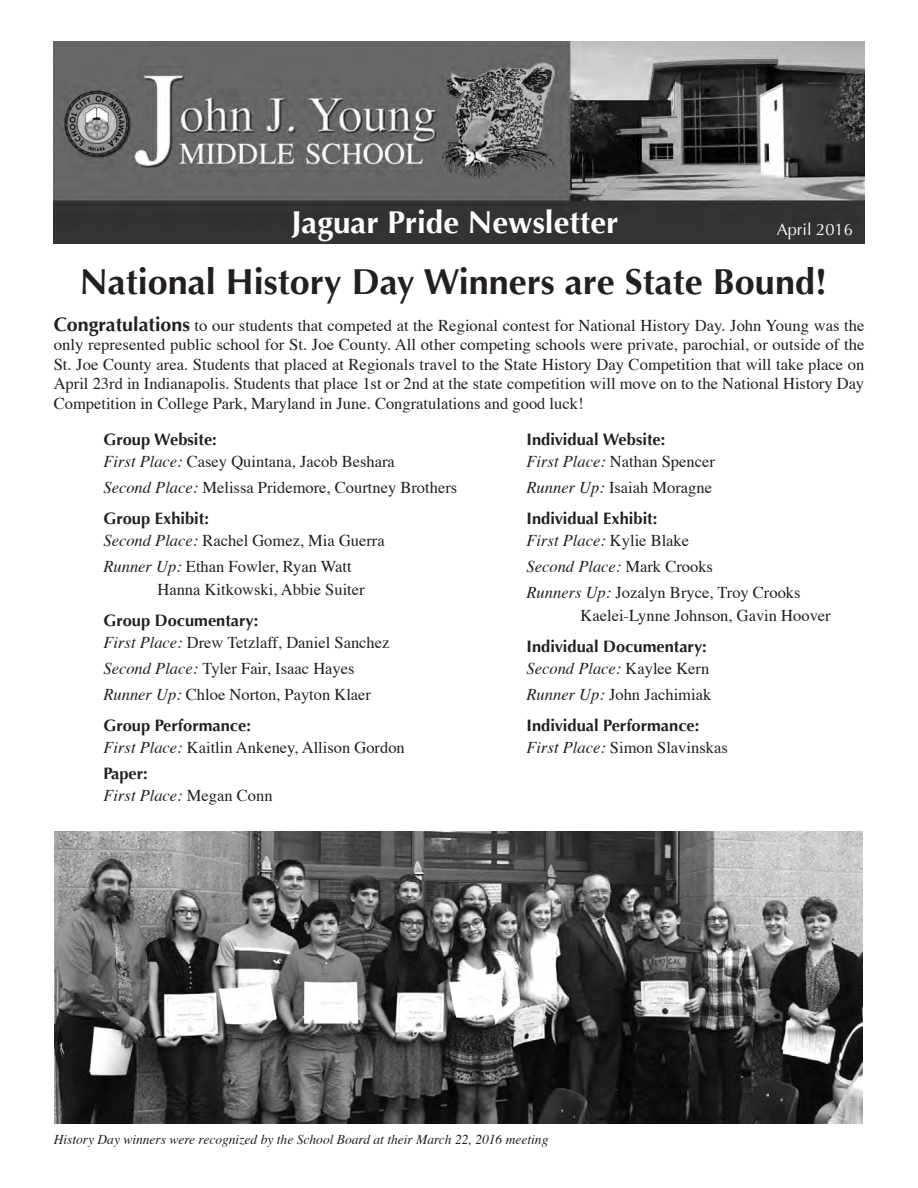
<style>
.page{position:relative;width:918px;height:1188px;background:#fff}
.page>*{position:absolute;margin:0;border:0;box-sizing:border-box;transform-origin:0 0}
.MHS_News_Basic_Parag{font:700 36px "Optima";color:#231f20}
.MHS_News_Basic_Parag-2{font:700 31.5px "Optima";color:#fff}
.MHS_News_Basic_Parag-3{font:16.5px/19.5px "Times";color:#231f20;text-align:justify}
.MHS_News_Basic_Parag-4{font:700 16.5px "Optima";color:#231f20}
.MHS_News_Basic_Parag-5{font:italic 16.5px "Times";color:#231f20}
.MHS_News_Basic_Parag-6{font:16.5px "Optima";color:#fff}
.MHS_News_Basic_Parag-7{font:italic 13.5px "Times";color:#231f20}
.s1{font-family:"Optima";font-weight:700;font-size:19.5px}
.s2{font-style:italic}
.s3{font-style:normal}
</style>
<div class="page">
<img style="left:54px;top:41px;width:810px;height:203px">
<img style="left:54px;top:832px;width:809px;height:292px">
<p class="MHS_News_Basic_Parag-2" style="left:291px;top:204px;width:328px">Jaguar Pride Newsletter</p>
<p class="MHS_News_Basic_Parag-6" style="left:777px;top:220px;width:78px">April 2016</p>
<p class="MHS_News_Basic_Parag" style="left:80px;top:261px;width:749px">National History Day Winners are State Bound!</p>
<p class="MHS_News_Basic_Parag-3" style="left:54px;top:316px;width:812px"><span class="s1">Congratulations</span> to our students that competed at the Regional contest for National History Day. John Young was the only represented public school for St. Joe County. All other competing schools were private, parochial, or outside of the St. Joe County area. Students that placed at Regionals travel to the State History Day Competition that will take place on April 23rd in Indianapolis. Students that place 1st or 2nd at the state competition will move on to the National History Day Competition in College Park, Maryland in June. Congratulations and good luck!</p>
<p class="MHS_News_Basic_Parag-4" style="left:104px;top:430px;width:115px">Group Website:</p>
<p class="MHS_News_Basic_Parag-3" style="left:104px;top:452px;width:293px"><span class="s2">First Place:</span> Casey Quintana, Jacob Beshara</p>
<p class="MHS_News_Basic_Parag-3" style="left:104px;top:479px;width:355px"><span class="s2">Second Place:</span> Melissa Pridemore, Courtney Brothers</p>
<p class="MHS_News_Basic_Parag-4" style="left:104px;top:509px;width:107px">Group Exhibit:</p>
<p class="MHS_News_Basic_Parag-3" style="left:104px;top:531px;width:283px"><span class="s2">Second Place:</span> Rachel Gomez, Mia Guerra</p>
<p class="MHS_News_Basic_Parag-3" style="left:104px;top:557px;width:250px"><span class="s2">Runner Up:</span> Ethan Fowler, Ryan Watt</p>
<p class="MHS_News_Basic_Parag-3" style="left:158px;top:581px;width:209px">Hanna Kitkowski, Abbie Suiter</p>
<p class="MHS_News_Basic_Parag-4" style="left:104px;top:611px;width:156px">Group Documentary:</p>
<p class="MHS_News_Basic_Parag-3" style="left:104px;top:633px;width:287px"><span class="s2">First Place:</span> Drew Tetzlaff, Daniel Sanchez</p>
<p class="MHS_News_Basic_Parag-3" style="left:104px;top:659px;width:253px"><span class="s2">Second Place:</span> Tyler Fair, Isaac Hayes</p>
<p class="MHS_News_Basic_Parag-3" style="left:104px;top:686px;width:269px"><span class="s2">Runner Up:</span> Chloe Norton, Payton Klaer</p>
<p class="MHS_News_Basic_Parag-4" style="left:104px;top:716px;width:149px">Group Performance:</p>
<p class="MHS_News_Basic_Parag-3" style="left:104px;top:738px;width:303px"><span class="s2">First Place:</span> Kaitlin Ankeney, Allison Gordon</p>
<p class="MHS_News_Basic_Parag-4" style="left:104px;top:764px;width:46px">Paper:</p>
<p class="MHS_News_Basic_Parag-5" style="left:104px;top:785px;width:171px">First Place: <span class="s3">Megan Conn</span></p>
<p class="MHS_News_Basic_Parag-4" style="left:527px;top:430px;width:140px">Individual Website:</p>
<p class="MHS_News_Basic_Parag-3" style="left:527px;top:452px;width:190px"><span class="s2">First Place:</span> Nathan Spencer</p>
<p class="MHS_News_Basic_Parag-3" style="left:527px;top:479px;width:187px"><span class="s2">Runner Up:</span> Isaiah Moragne</p>
<p class="MHS_News_Basic_Parag-4" style="left:527px;top:509px;width:132px">Individual Exhibit:</p>
<p class="MHS_News_Basic_Parag-5" style="left:527px;top:530px;width:164px">First Place: <span class="s3">Kylie Blake</span></p>
<p class="MHS_News_Basic_Parag-5" style="left:527px;top:556px;width:188px">Second Place: <span class="s3">Mark Crooks</span></p>
<p class="MHS_News_Basic_Parag-3" style="left:527px;top:584px;width:276px"><span class="s2">Runners Up:</span> Jozalyn Bryce, Troy Crooks</p>
<p class="MHS_News_Basic_Parag-3" style="left:581px;top:607px;width:252px">Kaelei-Lynne Johnson, Gavin Hoover</p>
<p class="MHS_News_Basic_Parag-4" style="left:527px;top:637px;width:182px">Individual Documentary:</p>
<p class="MHS_News_Basic_Parag-5" style="left:527px;top:658px;width:184px">Second Place: <span class="s3">Kaylee Kern</span></p>
<p class="MHS_News_Basic_Parag-3" style="left:527px;top:686px;width:186px"><span class="s2">Runner Up:</span> John Jachimiak</p>
<p class="MHS_News_Basic_Parag-4" style="left:527px;top:716px;width:174px">Individual Performance:</p>
<p class="MHS_News_Basic_Parag-3" style="left:527px;top:738px;width:203px"><span class="s2">First Place:</span> Simon Slavinskas</p>
<p class="MHS_News_Basic_Parag-7" style="left:54px;top:1132px;width:496px">History Day winners were recognized by the School Board at their March 22, 2016 meeting</p>
</div>
